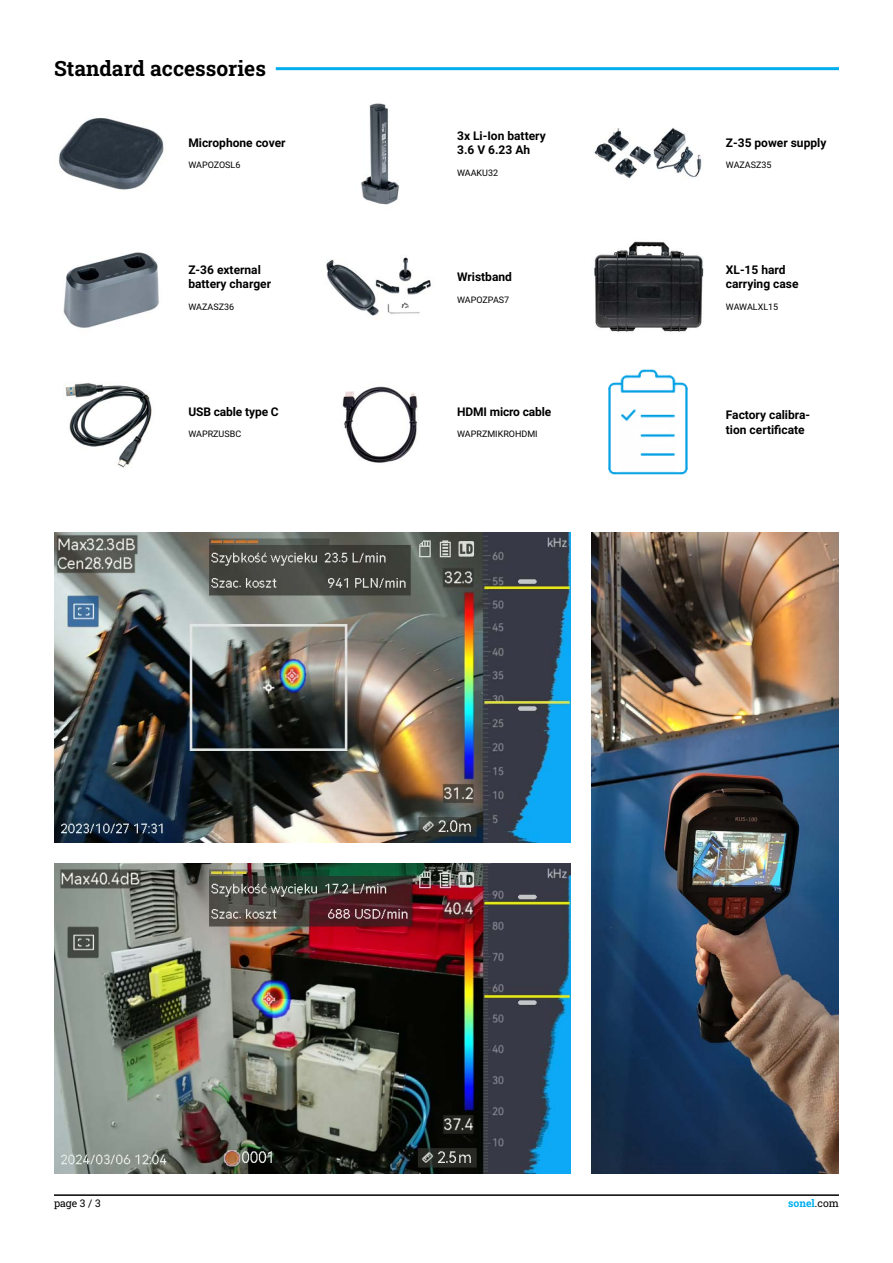
<style>
.page{position:relative;width:893px;height:1263px;background:#fff}
.page>*{position:absolute;margin:0;border:0;box-sizing:border-box;transform-origin:0 0}
.Nagłówek_2{font:21px "Roboto Slab";color:#000}
.Akcesoria_nazwa{font:700 12px/14.4px "Roboto";color:#000}
.t1{font:10.5px "Roboto Slab";color:#00aeef}
.t2{font:10.5px "Roboto Slab";color:#000}
.Akcesoria_Index{font:9px "Roboto";color:#000}
.s1{color:#000}
</style>
<div class="page">
<hr style="left:54px;top:1194px;width:785px;height:2px;background:#000">
<hr style="left:276px;top:67px;width:563px;height:3px;background:#00aeef">
<img style="left:342px;top:386px;width:76px;height:77px">
<img style="left:608px;top:369px;width:80px;height:106px">
<img style="left:58px;top:118px;width:106px;height:72px">
<img style="left:63px;top:252px;width:96px;height:76px">
<img style="left:65px;top:383px;width:87px;height:85px">
<img style="left:361px;top:103px;width:38px;height:102px">
<img style="left:326px;top:257px;width:105px;height:59px">
<img style="left:594px;top:127px;width:108px;height:52px">
<img style="left:594px;top:241px;width:110px;height:91px">
<img style="left:54px;top:532px;width:516px;height:310px">
<img style="left:591px;top:532px;width:248px;height:641px">
<img style="left:54px;top:863px;width:516px;height:310px">
<p class="Nagłówek_2" style="left:54px;top:54px;width:213px">Standard accessories</p>
<p class="Akcesoria_nazwa" style="left:188px;top:135px;width:99px">Microphone cover</p>
<p class="Akcesoria_Index" style="left:188px;top:159px;width:54px">WAPOZOSL6</p>
<p class="Akcesoria_nazwa" style="left:457px;top:128px;width:90px">3x Li-Ion battery<br>3.6 V 6.23 Ah</p>
<p class="Akcesoria_Index" style="left:457px;top:166px;width:43px">WAAKU32</p>
<p class="Akcesoria_nazwa" style="left:726px;top:135px;width:102px">Z-35 power supply</p>
<p class="Akcesoria_Index" style="left:726px;top:159px;width:47px">WAZASZ35</p>
<p class="Akcesoria_nazwa" style="left:188px;top:262px;width:84px">Z-36 external battery charger</p>
<p class="Akcesoria_Index" style="left:188px;top:300px;width:47px">WAZASZ36</p>
<p class="Akcesoria_nazwa" style="left:457px;top:269px;width:56px">Wristband</p>
<p class="Akcesoria_Index" style="left:457px;top:293px;width:54px">WAPOZPAS7</p>
<p class="Akcesoria_nazwa" style="left:726px;top:262px;width:74px">XL-15 hard carrying case</p>
<p class="Akcesoria_Index" style="left:726px;top:300px;width:54px">WAWALXL15</p>
<p class="Akcesoria_nazwa" style="left:188px;top:404px;width:92px">USB cable type C</p>
<p class="Akcesoria_Index" style="left:188px;top:428px;width:54px">WAPRZUSBC</p>
<p class="Akcesoria_nazwa" style="left:457px;top:404px;width:96px">HDMI micro cable</p>
<p class="Akcesoria_Index" style="left:457px;top:428px;width:82px">WAPRZMIKROHDMI</p>
<p class="Akcesoria_nazwa" style="left:726px;top:407px;width:86px">Factory calibra&shy;tion certificate</p>
<p class="t2" style="left:54px;top:1196px;width:48px">page 3 / 3</p>
<p class="t1" style="left:788px;top:1196px;width:52px">sonel<span class="s1">.com</span></p>
</div>
